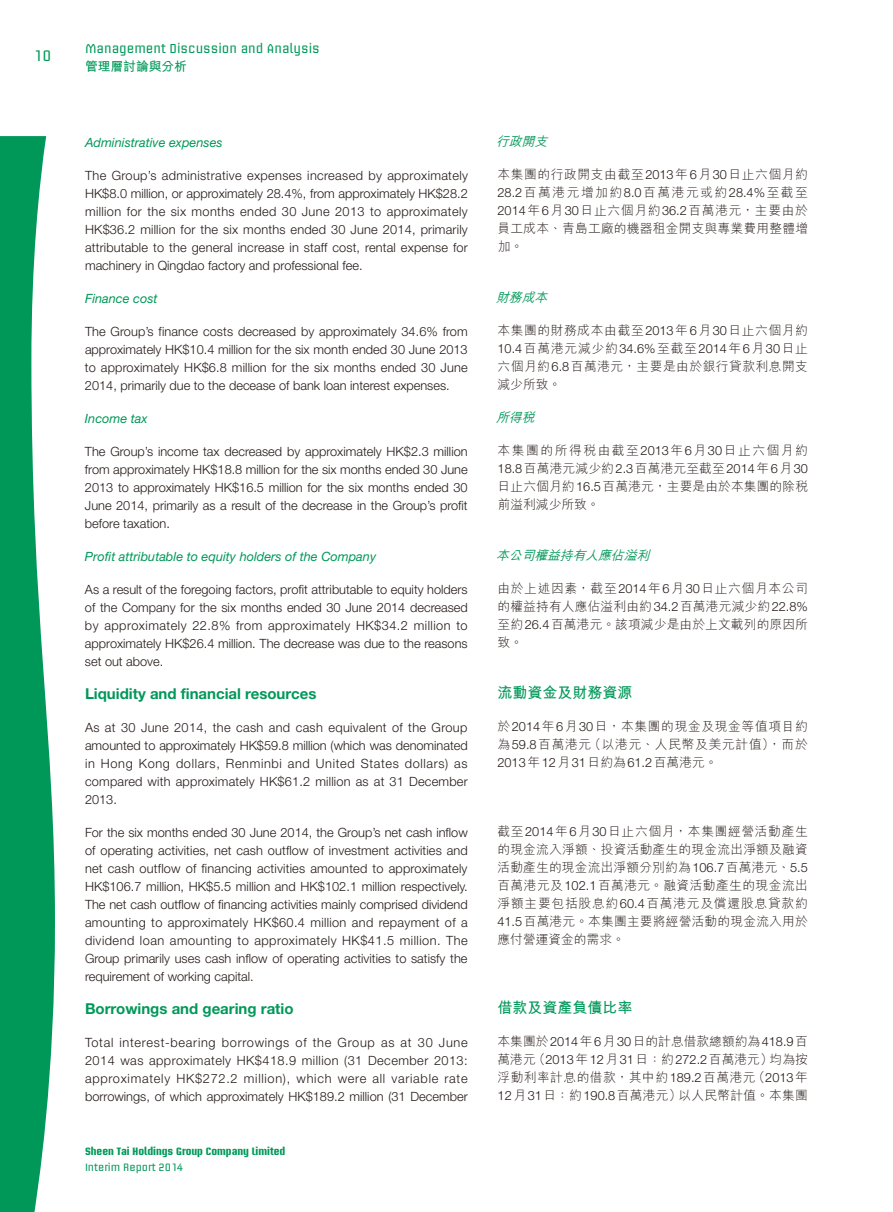
<style>
.page{position:relative;width:893px;height:1212px;background:#fff}
.page>*{position:absolute;margin:0;border:0;box-sizing:border-box;transform-origin:0 0}
.t1{font:700 15px "Helvetica Neue LT Std";color:#009859}
.t2{font:700 15px "M Hei HK";color:#009859}
.t3{font:15px "Briem Akademi Std";color:#009859}
.t4{font:300 12.75px/18px "Helvetica Neue LT Std";color:#231916;text-align:justify}
.t5{font:300 12.75px/18px "M Hei HK";letter-spacing:.015em;color:#231916;text-align:justify}
.t6{font:italic 12.75px "Helvetica Neue LT Std";color:#009859}
.t7{font:300 12.75px/18px "M Hei HK";letter-spacing:.055em;color:#231916}
.t8{font:12.75px "Briem Akademi Std";color:#009859}
.t9{font:300 12.75px/18px "M Hei HK";letter-spacing:.035em;color:#231916}
.t10{font:300 12.75px "M Hei HK";letter-spacing:.045em;color:#231916}
.t11{font:italic 500 12.75px "M Hei HK";color:#009859}
.t12{font:700 12.75px "M Hei HK";color:#009859}
.t13{font:700 10.5px "Briem Akademi Std";color:#009859}
.t14{font:10.5px "Briem Akademi Std";color:#009859}
.s1{font-family:"Helvetica Neue LT Std"}
.s2{font-family:"M Hei HK"}
</style>
<div class="page">
<svg style="left:0;top:136px;width:55px;height:1076px;fill:#009859"></svg>
<p class="t3" style="left:34px;top:48px;width:19px">10</p>
<p class="t8" style="left:85px;top:41px;width:236px">Management Discussion and Analysis</p>
<p class="t12" style="left:85px;top:57px;width:103px">管理層討論與分析</p>
<p class="t6" style="left:85px;top:134px;width:139px">Administrative expenses</p>
<p class="t4" style="left:85px;top:166px;width:384px">The Group’s administrative expenses increased by approximately HK$8.0 million, or approximately 28.4%, from approximately HK$28.2 million for the six months ended 30 June 2013 to approximately HK$36.2 million for the six months ended 30 June 2014, primarily attributable to the general increase in staff cost, rental expense for machinery in Qingdao factory and professional fee.</p>
<p class="t6" style="left:85px;top:290px;width:74px">Finance cost</p>
<p class="t4" style="left:85px;top:322px;width:384px">The Group’s finance costs decreased by approximately 34.6% from approximately HK$10.4 million for the six month ended 30 June 2013 to approximately HK$6.8 million for the six months ended 30 June 2014, primarily due to the decease of bank loan interest expenses.</p>
<p class="t6" style="left:85px;top:410px;width:64px">Income tax</p>
<p class="t4" style="left:85px;top:442px;width:384px">The Group’s income tax decreased by approximately HK$2.3 million from approximately HK$18.8 million for the six months ended 30 June 2013 to approximately HK$16.5 million for the six months ended 30<br>June 2014, primarily as a result of the decrease in the Group’s profit before taxation.</p>
<p class="t6" style="left:85px;top:548px;width:293px">Profit attributable to equity holders of the Company</p>
<p class="t4" style="left:85px;top:580px;width:384px">As a result of the foregoing factors, profit attributable to equity holders of the Company for the six months ended 30 June 2014 decreased by approximately 22.8% from approximately HK$34.2 million to approximately HK$26.4 million. The decrease was due to the reasons set out above.</p>
<p class="t1" style="left:85px;top:684px;width:233px">Liquidity and financial resources</p>
<p class="t4" style="left:85px;top:718px;width:384px">As at 30 June 2014, the cash and cash equivalent of the Group amounted to approximately HK$59.8 million (which was denominated in Hong Kong dollars, Renminbi and United States dollars) as compared with approximately HK$61.2 million as at 31 December 2013.</p>
<p class="t4" style="left:85px;top:823px;width:384px">For the six months ended 30 June 2014, the Group’s net cash inflow of operating activities, net cash outflow of investment activities and net cash outflow of financing activities amounted to approximately HK$106.7 million, HK$5.5 million and HK$102.1 million respectively.<br>The net cash outflow of financing activities mainly comprised dividend amounting to approximately HK$60.4 million and repayment of a dividend loan amounting to approximately HK$41.5 million. The Group primarily uses cash inflow of operating activities to satisfy the requirement of working capital.</p>
<p class="t1" style="left:85px;top:999px;width:210px">Borrowings and gearing ratio</p>
<p class="t4" style="left:85px;top:1033px;width:384px">Total interest-bearing borrowings of the Group as at 30 June 2014 was approximately HK$418.9 million (31 December 2013: approximately HK$272.2 million), which were all variable rate borrowings, of which approximately HK$189.2 million (31 December</p>
<p class="t13" style="left:85px;top:1145px;width:202px">Sheen Tai Holdings Group Company Limited</p>
<p class="t14" style="left:85px;top:1162px;width:100px">Interim Report 2014</p>
<p class="t11" style="left:496px;top:132px;width:57px">行政開支</p>
<p class="t5" style="left:497px;top:165px;width:312px">本集團的行政開支由截至<span class="s1">2013</span>年<span class="s1">6</span>月<span class="s1">30</span>日止六個月約<span class="s1">28.2</span>百萬港元增加約<span class="s1">8.0</span>百萬港元或約<span class="s1">28.4%</span>至截至<span class="s1">2014</span>年<span class="s1">6</span>月<span class="s1">30</span>日止六個月約<span class="s1">36.2</span>百萬港元，主要由於員工成本、青島工廠的機器租金開支與專業費用整體增加。</p>
<p class="t11" style="left:496px;top:288px;width:57px">財務成本</p>
<p class="t10" style="left:497px;top:323px;width:312px">本集團的財務成本由截至<span class="s1">2013</span>年<span class="s1">6</span>月<span class="s1">30</span>日止六個月約</p>
<p class="t4" style="left:498px;top:339px;width:312px">10.4<span class="s2">百萬港元減少約</span>34.6%<span class="s2">至截至</span>2014<span class="s2">年</span>6<span class="s2">月</span>30<span class="s2">日止</span></p>
<p class="t9" style="left:498px;top:357px;width:312px">六個月約<span class="s1">6.8</span>百萬港元，主要是由於銀行貸款利息開支減少所致。</p>
<p class="t11" style="left:496px;top:408px;width:44px">所得稅</p>
<p class="t5" style="left:497px;top:441px;width:312px">本集團的所得稅由截至<span class="s1">2013</span>年<span class="s1">6</span>月<span class="s1">30</span>日止六個月約<span class="s1">18.8</span>百萬港元減少約<span class="s1">2.3</span>百萬港元至截至<span class="s1">2014</span>年<span class="s1">6</span>月<span class="s1">30</span>日止六個月約<span class="s1">16.5</span>百萬港元，主要是由於本集團的除稅前溢利減少所致。</p>
<p class="t11" style="left:496px;top:546px;width:159px">本公司權益持有人應佔溢利</p>
<p class="t5" style="left:497px;top:579px;width:312px">由於上述因素，截至<span class="s1">2014</span>年<span class="s1">6</span>月<span class="s1">30</span>日止六個月本公司的權益持有人應佔溢利由約<span class="s1">34.2</span>百萬港元減少約<span class="s1">22.8%</span>至約<span class="s1">26.4</span>百萬港元。該項減少是由於上文載列的原因所致。</p>
<p class="t2" style="left:497px;top:681px;width:136px">流動資金及財務資源</p>
<p class="t7" style="left:497px;top:717px;width:312px">於<span class="s1">2014</span>年<span class="s1">6</span>月<span class="s1">30</span>日，本集團的現金及現金等值項目約為<span class="s1">59.8</span>百萬港元（以港元、人民幣及美元計值），而於</p>
<p class="t4" style="left:497px;top:753px;width:222px">2013<span class="s2">年</span>12<span class="s2">月</span>31<span class="s2">日約為</span>61.2<span class="s2">百萬港元。</span></p>
<p class="t5" style="left:497px;top:822px;width:312px">截至<span class="s1">2014</span>年<span class="s1">6</span>月<span class="s1">30</span>日止六個月，本集團經營活動產生的現金流入淨額、投資活動產生的現金流出淨額及融資活動產生的現金流出淨額分別約為<span class="s1">106.7</span>百萬港元、<span class="s1">5.5</span>百萬港元及<span class="s1">102.1</span>百萬港元。融資活動產生的現金流出淨額主要包括股息約<span class="s1">60.4</span>百萬港元及償還股息貸款約<span class="s1">41.5</span>百萬港元。本集團主要將經營活動的現金流入用於應付營運資金的需求。</p>
<p class="t2" style="left:497px;top:996px;width:136px">借款及資產負債比率</p>
<p class="t5" style="left:497px;top:1032px;width:312px">本集團於<span class="s1">2014</span>年<span class="s1">6</span>月<span class="s1">30</span>日的計息借款總額約為<span class="s1">418.9</span>百萬港元（<span class="s1">2013</span>年<span class="s1">12</span>月<span class="s1">31</span>日：約<span class="s1">272.2</span>百萬港元）均為按浮動利率計息的借款，其中約<span class="s1">189.2</span>百萬港元（<span class="s1">2013</span>年<span class="s1">12</span>月<span class="s1">31</span>日：約<span class="s1">190.8</span>百萬港元）以人民幣計值。本集團</p>
</div>
